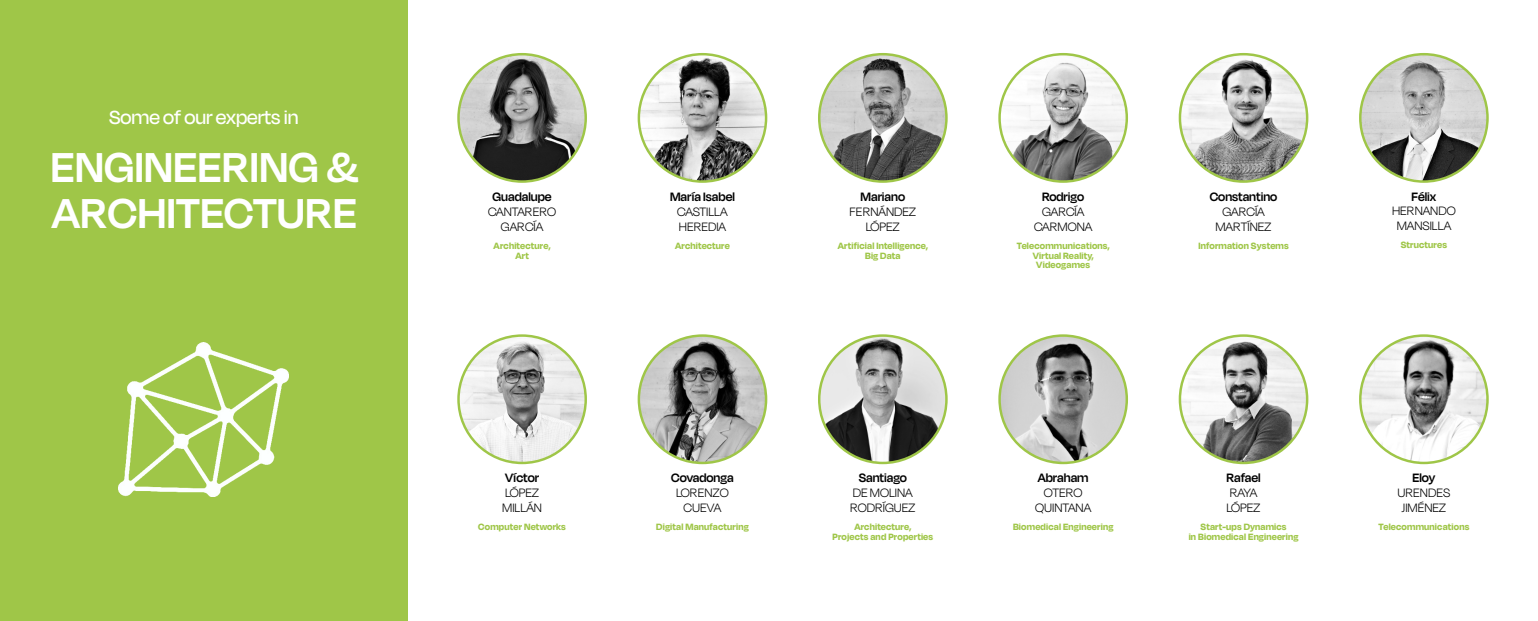
<style>
.page{position:relative;width:1538px;height:621px;background:#fff}
.page>*{position:absolute;margin:0;border:0;box-sizing:border-box;transform-origin:0 0}
.t1{font:600 48.12px/46.4px "Degular Display";letter-spacing:.01em;color:#fff}
.t2{font:500 21.88px "Degular Display";color:#fff}
.t3{font:300 14px/14.9px "Degular Display";color:#000;text-align:center}
.t4{font:600 14px "Degular Display";color:#000}
.t5{font:300 14px/14.9px "Degular Display";letter-spacing:-.02em;color:#000}
.t6{font:700 10.5px/10px "Degular Display";letter-spacing:.02em;color:#9fc648;text-align:center}
</style>
<div class="page">
<div style="left:0;top:0;width:408px;height:620px;background:#9fc648"></div>
<img style="left:819px;top:335px;width:127px;height:127px;border-radius:64px">
<img style="left:1360px;top:54px;width:127px;height:127px;border-radius:64px">
<img style="left:1360px;top:335px;width:127px;height:127px;border-radius:64px">
<img style="left:1180px;top:54px;width:127px;height:127px;border-radius:64px">
<img style="left:458px;top:54px;width:128px;height:127px;border-radius:64px">
<img style="left:999px;top:335px;width:128px;height:127px;border-radius:64px">
<img style="left:639px;top:54px;width:127px;height:127px;border-radius:64px">
<img style="left:639px;top:335px;width:127px;height:127px;border-radius:64px">
<img style="left:819px;top:54px;width:127px;height:127px;border-radius:64px">
<img style="left:1180px;top:335px;width:127px;height:127px;border-radius:64px">
<img style="left:999px;top:54px;width:128px;height:127px;border-radius:64px">
<img style="left:458px;top:335px;width:128px;height:127px;border-radius:64px">
<img style="left:119px;top:342px;width:170px;height:154px">
<h2 class="t2" style="left:109px;top:105px;width:191px">Some of our experts in</h2>
<h1 class="t1" style="left:51px;top:142px;width:309px">ENGINEERING &amp;<br>ARCHITECTURE</h1>
<h3 class="t4" style="left:493px;top:188px;width:61px">Guadalupe</h3>
<h3 class="t3" style="left:488px;top:203px;width:70px">CANTARERO<br>GARCÍA</h3>
<p class="t6" style="left:494px;top:240px;width:58px">Architecture,<br>Art</p>
<h3 class="t4" style="left:505px;top:469px;width:35px">Víctor</h3>
<h3 class="t3" style="left:502px;top:484px;width:41px;text-align:left">LÓPEZ<br>MILLÁN</h3>
<p class="t6" style="left:478px;top:521px;width:89px">Computer Networks</p>
<h3 class="t4" style="left:670px;top:188px;width:66px">María Isabel</h3>
<h3 class="t3" style="left:677px;top:203px;width:52px;text-align:left">CASTILLA<br>HEREDIA</h3>
<p class="t6" style="left:675px;top:240px;width:56px">Architecture</p>
<h3 class="t4" style="left:671px;top:469px;width:64px">Covadonga</h3>
<h3 class="t3" style="left:676px;top:484px;width:54px">LORENZO<br>CUEVA</h3>
<p class="t6" style="left:656px;top:521px;width:94px">Digital Manufacturing</p>
<h3 class="t4" style="left:860px;top:188px;width:46px">Mariano</h3>
<h3 class="t3" style="left:849px;top:203px;width:68px">FERNÁNDEZ<br>LÓPEZ</h3>
<p class="t6" style="left:838px;top:240px;width:92px">Artificial Intelligence,<br>Big Data</p>
<h3 class="t4" style="left:1042px;top:188px;width:44px">Rodrigo</h3>
<h3 class="t3" style="left:1034px;top:203px;width:60px">GARCÍA<br>CARMONA</h3>
<p class="t6" style="left:1017px;top:240px;width:94px">Telecommunications,<br>Virtual Reality,<br>Videogames</p>
<h3 class="t4" style="left:1210px;top:188px;width:69px">Constantino</h3>
<h3 class="t3" style="left:1215px;top:203px;width:58px">GARCÍA<br>MARTÍNEZ</h3>
<p class="t6" style="left:1198px;top:240px;width:92px">Information Systems</p>
<h3 class="t4" style="left:1411px;top:188px;width:26px">Félix</h3>
<h3 class="t3" style="left:1392px;top:203px;width:65px">HERNANDO<br>MANSILLA</h3>
<p class="t6" style="left:1401px;top:239px;width:48px">Structures</p>
<h3 class="t4" style="left:859px;top:469px;width:50px">Santiago</h3>
<h3 class="t3" style="left:850px;top:484px;width:67px;text-align:left">DE MOLINA<br>RODRÍGUEZ</h3>
<p class="t6" style="left:832px;top:521px;width:102px">Architecture,<br>Projects and Properties</p>
<h3 class="t4" style="left:1038px;top:469px;width:52px">Abraham</h3>
<h3 class="t3" style="left:1035px;top:484px;width:57px">OTERO<br>QUINTANA</h3>
<p class="t6" style="left:1013px;top:521px;width:102px">Biomedical Engineering</p>
<h3 class="t4" style="left:1226px;top:469px;width:36px">Rafael</h3>
<h3 class="t5" style="left:1226px;top:484px;width:36px">RAYA<br>LÓPEZ</h3>
<p class="t6" style="left:1189px;top:521px;width:111px">Start-ups Dynamics<br>in Biomedical Engineering</p>
<h3 class="t4" style="left:1412px;top:469px;width:25px">Eloy</h3>
<h3 class="t3" style="left:1397px;top:484px;width:54px;text-align:left">URENDES<br>JIMÉNEZ</h3>
<p class="t6" style="left:1378px;top:521px;width:92px">Telecommunications</p>
</div>
